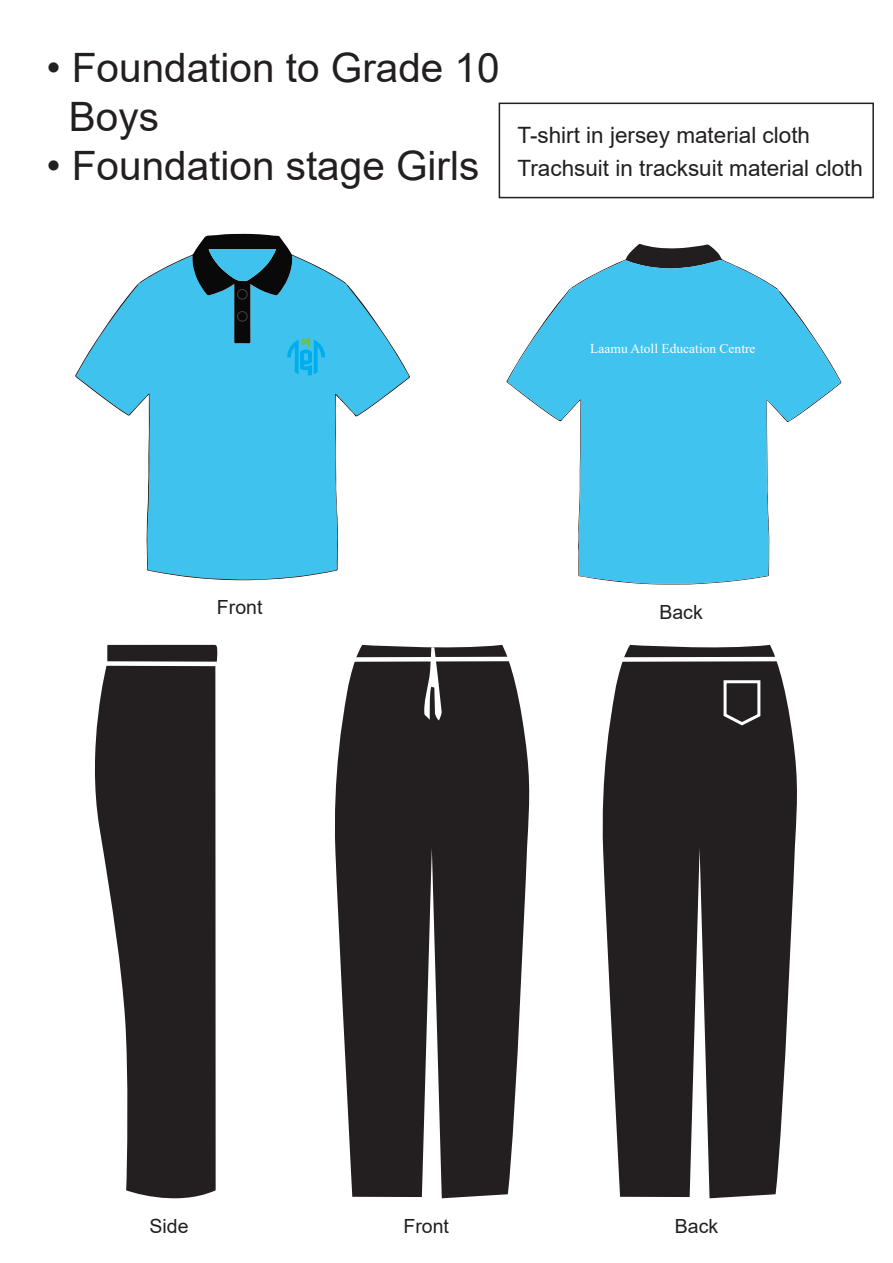
<style>
.page{position:relative;width:893px;height:1263px;background:#fff}
.page>*{position:absolute;margin:0;border:0;box-sizing:border-box;transform-origin:0 0}
.t1{font:40.5px/48.6px "Arial";color:#231f20}
.t2{font:22.5px/33px "Arial";color:#231f20}
.t3{font:19.5px "Arial";color:#231f20}
.t4{font:13.5px "Times New Roman";color:#fff}
</style>
<div class="page">
<svg style="left:75px;top:283px;width:335px;height:297px;fill:#3fc3ee"></svg>
<svg style="left:139px;top:234px;width:207px;height:142px;background:#50aecc"></svg>
<svg style="left:625px;top:244px;width:98px;height:16px"></svg>
<svg style="left:507px;top:260px;width:334px;height:324px;fill:#40c3ee"></svg>
<div style="left:589px;top:541px;width:169px;height:23px;background:#40c3ee"></div>
<svg style="left:95px;top:645px;width:123px;height:554px;fill:#231f20"></svg>
<div style="left:105px;top:661px;width:112px;height:5px;background:#fff"></div>
<svg style="left:335px;top:645px;width:195px;height:553px;background:#413e3f"></svg>
<svg style="left:348px;top:647px;width:167px;height:73px;background:#413d3e"></svg>
<svg style="left:602px;top:645px;width:195px;height:553px;background:#403c3d"></svg>
<div style="left:622px;top:657px;width:157px;height:5px;background:#fff"></div>
<svg style="left:722px;top:679px;width:40px;height:48px;background:#524f50"></svg>
<div style="left:499px;top:103px;width:375px;height:95px;border:2px solid #231f20"></div>
<div style="left:237px;top:289px;width:10px;height:10px;border:1px solid #424242;border-radius:50%"></div>
<div style="left:237px;top:311px;width:10px;height:10px;border:1px solid #424242;border-radius:50%"></div>
<h1 class="t1" style="left:69px;top:44px;width:432px;text-indent:-23px">• Foundation to Grade 10<br>Boys</h1>
<h1 class="t1" style="left:46px;top:141px;width:434px">• Foundation stage Girls</h1>
<p class="t2" style="left:518px;top:118px;width:347px">T-shirt in jersey material cloth<br>Trachsuit in tracksuit material cloth</p>
<p class="t4" style="left:590px;top:339px;width:167px">Laamu Atoll Education Centre</p>
<p class="t3" style="left:217px;top:593px;width:47px">Front</p>
<p class="t3" style="left:659px;top:598px;width:45px">Back</p>
<p class="t3" style="left:150px;top:1213px;width:41px">Side</p>
<p class="t3" style="left:403px;top:1213px;width:47px">Front</p>
<p class="t3" style="left:675px;top:1213px;width:45px">Back</p>
</div>
